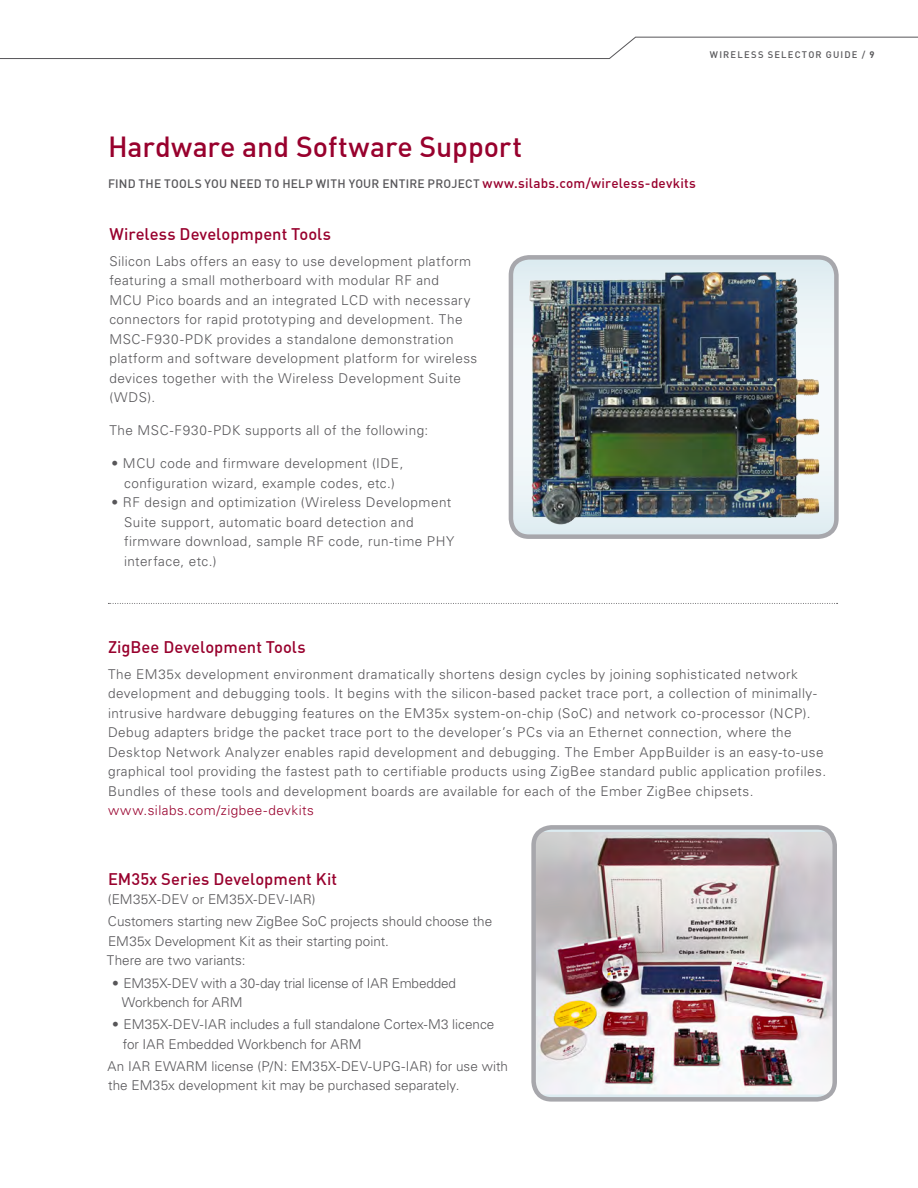
<style>
.page{position:relative;width:918px;height:1188px;background:#fff}
.page>*{position:absolute;margin:0;border:0;box-sizing:border-box;transform-origin:0 0}
.Product_Name{font:500 28.5px "DIN";letter-spacing:-.005em;color:#98012d}
.Template_Back_-_Subh{font:500 16.5px "DIN";letter-spacing:.005em;color:#98012d}
.Template_Back_-_Body{font:300 13.5px/19.5px "Univers LT Std";letter-spacing:.035em;color:#575659}
.Bullets{font:300 13.5px "Univers LT Std";letter-spacing:.035em;color:#575659}
.Template_Back_-_Body-2{font:300 13.5px/19.5px "Univers LT Std";color:#575659}
.Template_Back_-_Body-3{font:300 13.5px/19.5px "Univers LT Std";letter-spacing:.005em;color:#575659}
.Template_Back_-_Body-4{font:300 13.5px/19.5px "Univers LT Std";letter-spacing:-.015em;color:#575659}
.Template_Back_-_Subh-2{font:300 13.5px "Univers LT Std";letter-spacing:.02em;color:#575659}
.Download{font:500 12px "DIN";letter-spacing:.02em;color:#575659}
.t1{font:500 9.3px "DIN";letter-spacing:.125em;color:#575659}
.s1{font-weight:700}
.s2{font-size:13.5px;color:#98012d}
.s3{color:#98012d}
</style>
<div class="page">
<svg style="left:0;top:36px;width:918px;height:23px"></svg>
<svg style="left:108px;top:603px;width:730px;height:1px"></svg>
<img style="left:536px;top:832px;width:296px;height:263px">
<div style="left:531px;top:825px;width:306px;height:277px;border:4px solid #a7a7ac;border-radius:18px"></div>
<svg style="left:514px;top:260px;width:320px;height:274px"></svg>
<img style="left:518px;top:265px;width:309px;height:264px">
<div style="left:509px;top:255px;width:330px;height:284px;border:4px solid #a7a7ac;border-radius:18px"></div>
<p class="t1" style="left:710px;top:49px;width:166px">WIRELESS SELECTOR GUIDE / <span class="s1">9</span></p>
<p class="Product_Name" style="left:108px;top:129px;width:416px">Hardware and Software Support</p>
<p class="Download" style="left:108px;top:176px;width:589px">FIND THE TOOLS YOU NEED TO HELP WITH YOUR ENTIRE PROJECT <span class="s2">www.silabs.com/wireless-devkits</span></p>
<p class="Template_Back_-_Subh" style="left:109px;top:224px;width:223px">Wireless Developmpent Tools</p>
<p class="Template_Back_-_Body" style="left:109px;top:251px;width:370px">Silicon Labs offers an easy to use development platform featuring a small motherboard with modular RF and<br>MCU Pico boards and an integrated LCD with necessary connectors for rapid prototyping and development. The MSC-F930-PDK provides a standalone demonstration platform and software development platform for wireless devices together with the Wireless Development Suite (WDS).</p>
<p class="Template_Back_-_Body" style="left:109px;top:421px;width:320px">The MSC-F930-PDK supports all of the following:</p>
<p class="Bullets" style="left:112px;top:455px;width:293px">• MCU code and firmware development (IDE,</p>
<p class="Bullets" style="left:124px;top:475px;width:272px">configuration wizard, example codes, etc.)</p>
<p class="Bullets" style="left:112px;top:494px;width:341px">• RF design and optimization (Wireless Development</p>
<p class="Bullets" style="left:124px;top:514px;width:291px">Suite support, automatic board detection and</p>
<p class="Bullets" style="left:124px;top:533px;width:332px">firmware download, sample RF code, run-time PHY</p>
<p class="Bullets" style="left:124px;top:553px;width:94px">interface, etc.)</p>
<p class="Template_Back_-_Subh" style="left:108px;top:637px;width:199px">ZigBee Development Tools</p>
<p class="Template_Back_-_Body" style="left:108px;top:664px;width:720px">The EM35x development environment dramatically shortens design cycles by joining sophisticated network development and debugging tools. It begins with the silicon-based packet trace port, a collection of minimally&shy;intrusive hardware debugging features on the EM35x system-on-chip (SoC) and network co-processor (NCP).<br>Debug adapters bridge the packet trace port to the developer’s PCs via an Ethernet connection, where the Desktop Network Analyzer enables rapid development and debugging. The Ember AppBuilder is an easy-to-use graphical tool providing the fastest path to certifiable products using ZigBee standard public application profiles.<br>Bundles of these tools and development boards are available for each of the Ember ZigBee chipsets. <span class="s3">www.silabs.com/zigbee-devkits</span></p>
<p class="Template_Back_-_Subh" style="left:108px;top:868px;width:231px">EM35x Series Development Kit</p>
<p class="Template_Back_-_Subh-2" style="left:108px;top:891px;width:209px">(EM35X-DEV or EM35X-DEV-IAR)</p>
<p class="Template_Back_-_Body-2" style="left:107px;top:912px;width:387px">Customers starting new ZigBee SoC projects should choose the<br>EM35x Development Kit as their starting point.<br>There are two variants:</p>
<p class="Template_Back_-_Body-4" style="left:122px;top:973px;width:336px;text-indent:-10px">• EM35X-DEV with a 30-day trial license of IAR Embedded<br>Workbench for ARM</p>
<p class="Template_Back_-_Body-2" style="left:123px;top:1015px;width:373px;text-indent:-11px">• EM35X-DEV-IAR includes a full standalone Cortex-M3 licence for IAR Embedded Workbench for ARM</p>
<p class="Template_Back_-_Body-3" style="left:108px;top:1056px;width:402px">An IAR EWARM license (P/N: EM35X-DEV-UPG-IAR) for use with the EM35x development kit may be purchased separately.</p>
</div>
